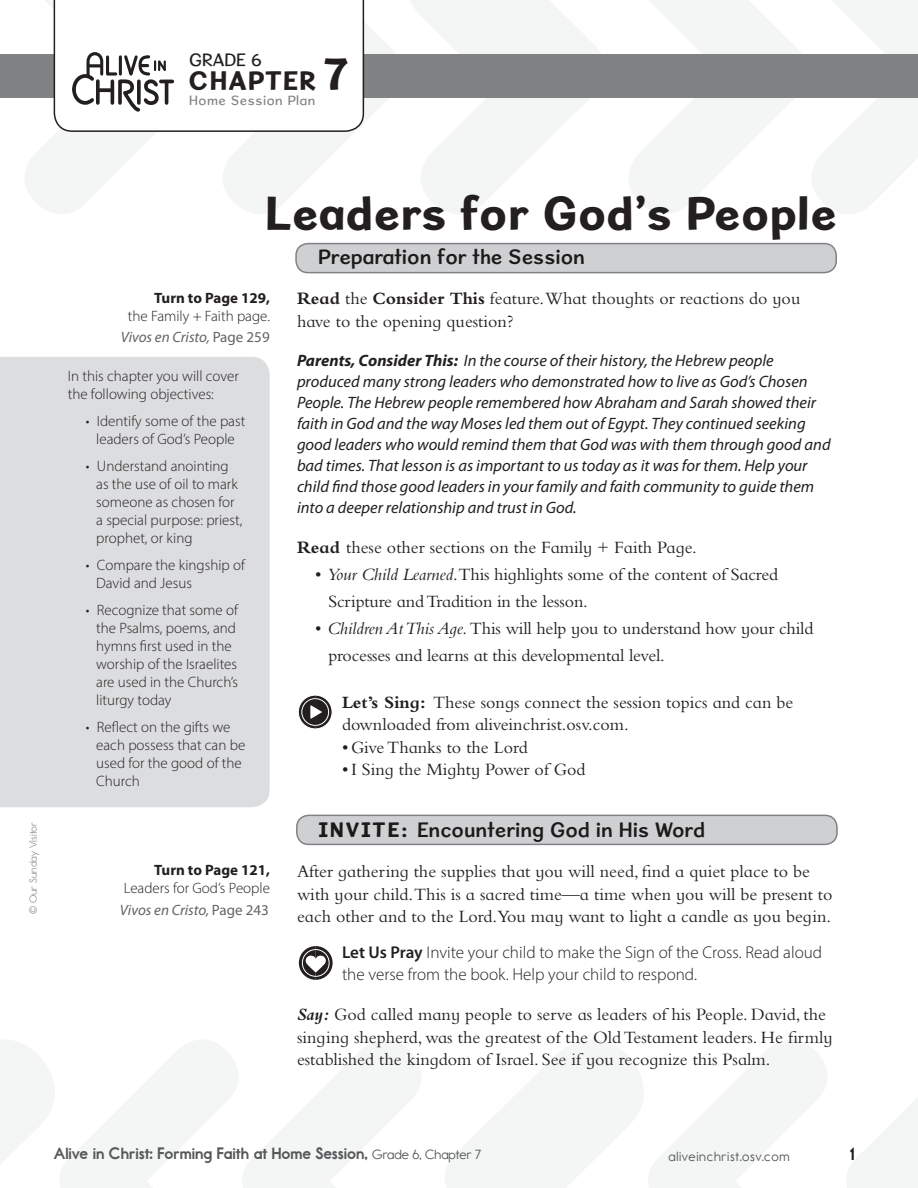
<style>
.page{position:relative;width:918px;height:1188px;background:#fff}
.page>*{position:absolute;margin:0;border:0;box-sizing:border-box;transform-origin:0 0}
.A-head{font:48px "Sweater School Xb";color:#231f20}
.Chapter_Title{font:27px "Sweater School Xb";letter-spacing:.03em;color:#231f20}
.Head_Bar_Runin{font:21px "Sweater School Sb";color:#231f20}
.Head_Bar_Opener{font:21px "Sweater School Sb";color:#231f20}
.Basel_Text_After_Bar{font:18px/22.5px "Bembo Infant MT Std";color:#231f20}
.Bullet_List{font:18px/27px "Bembo Infant MT Std";letter-spacing:-.01em;color:#231f20}
.Feature_Text_Runin{font:18px/22.5px "Bembo Infant MT Std";color:#231f20}
.Feature_Bullet_List{font:18px "Bembo Infant MT Std";color:#231f20}
.Chapter_Grade{font:18px "Sweater School Rg";color:#231f20}
.Folio{font:18px "Report School Hv";color:#231f20}
.Pray_Feature{font:300 17.1px/21.3px "Myriad Pro";color:#231f20}
.Consider_this_Text{font:italic 16.5px/21px "Myriad Pro";color:#231f20}
.Folio_Left{font:16.5px "Report School Hv";color:#57585a}
.Chapter_Box_BL{font:300 15px/18px "Myriad Pro";color:#231f20}
.Chapter_BoxText{font:300 15px/18px "Myriad Pro";color:#231f20}
.t1{font:italic 15px "Myriad Pro";color:#636366}
.SideBar_Reg{font:300 15px "Myriad Pro";color:#231f20}
.Sidebar_Bold{font:700 15px "Myriad Pro";color:#231f20}
.Folio_Web{font:13.5px "Report School Rg";letter-spacing:.05em;color:#57585a}
.Home_Session{font:13.5px "Sweater School Rg";letter-spacing:.04em;color:#808285}
.Copyright{font:10.5px "Report School Rg";color:#97999c}
.s1{font-size:48px}
.s2{font-style:normal}
.s3{font-weight:700}
.s4{font-style:italic}
.s5{font-family:"Sweater School Xb"}
.s6{font-weight:600}
.s7{font-weight:700;font-style:italic}
.s8{font-family:"Report School Rg";font-size:13.5px}
</style>
<div class="page">
<svg style="left:445px;top:1040px;width:473px;height:148px"></svg>
<svg style="left:0;top:1040px;width:421px;height:148px"></svg>
<svg style="left:629px;top:0;width:289px;height:214px"></svg>
<div style="left:0;top:357px;width:270px;height:450px;background:#dcdddf"></div>
<div style="left:0;top:54px;width:918px;height:44px;background:#808285"></div>
<svg style="left:25px;top:0;width:576px;height:214px"></svg>
<svg style="left:298px;top:695px;width:34px;height:34px"></svg>
<svg style="left:299px;top:946px;width:34px;height:34px"></svg>
<div style="left:297px;top:815px;width:540px;height:29px;background:#cfd0d2;border-radius:12px"></div>
<div style="left:296px;top:815px;width:542px;height:30px;border:2px solid #808285;border-radius:12px"></div>
<div style="left:296px;top:244px;width:540px;height:29px;background:#cfd0d2;border-radius:12px"></div>
<div style="left:296px;top:243px;width:541px;height:30px;border:2px solid #808285;border-radius:12px"></div>
<p class="Chapter_Grade" style="left:189px;top:49px;width:74px">GRADE 6</p>
<p class="Chapter_Title" style="left:189px;top:63px;width:161px">CHAPTER <span class="s1">7</span></p>
<p class="Home_Session" style="left:189px;top:92px;width:128px">Home Session Plan</p>
<p class="Copyright" style="left:27px;top:914px;width:93px;rotate:-90deg">© Our Sunday Visitor</p>
<p class="A-head" style="left:265px;top:183px;width:574px">Leaders for God’s People</p>
<p class="Sidebar_Bold" style="left:154px;top:289px;width:117px">Turn to Page 129,</p>
<p class="SideBar_Reg" style="left:128px;top:307px;width:144px">the Family + Faith page.</p>
<p class="t1" style="left:121px;top:328px;width:150px">Vivos en Cristo, <span class="s2">Page 259</span></p>
<p class="Chapter_BoxText" style="left:68px;top:367px;width:173px">In this chapter you will cover the following objectives:</p>
<p class="Chapter_Box_BL" style="left:86px;top:412px;width:161px;text-align:center">• Identify some of the past leaders of God’s People</p>
<p class="Chapter_Box_BL" style="left:96px;top:457px;width:148px;text-indent:-10px">• Understand anointing as the use of oil to mark someone as chosen for a special purpose: priest, prophet, or king</p>
<p class="Chapter_Box_BL" style="left:96px;top:556px;width:150px;text-indent:-10px">• Compare the kingship of<br>David and Jesus</p>
<p class="Chapter_Box_BL" style="left:96px;top:601px;width:143px;text-indent:-10px">• Recognize that some of the Psalms, poems, and hymns first used in the worship of the Israelites are used in the Church’s liturgy today</p>
<p class="Chapter_Box_BL" style="left:96px;top:718px;width:151px;text-indent:-10px">• Reflect on the gifts we each possess that can be used for the good of the<br>Church</p>
<p class="Sidebar_Bold" style="left:154px;top:860px;width:117px">Turn to Page 121,</p>
<p class="SideBar_Reg" style="left:124px;top:879px;width:148px">Leaders for God’s People</p>
<p class="t1" style="left:120px;top:901px;width:150px">Vivos en Cristo, <span class="s2">Page 243</span></p>
<p class="Head_Bar_Opener" style="left:318px;top:244px;width:269px">Preparation for the Session</p>
<p class="Basel_Text_After_Bar" style="left:297px;top:287px;width:505px"><span class="s3">Read</span> the <span class="s3">Consider This</span> feature.What thoughts or reactions do you have to the opening question?</p>
<p class="Consider_this_Text" style="left:297px;top:350px;width:535px"><span class="s3">Parents, Consider This:</span> In the course of their history, the Hebrew people produced many strong leaders who demonstrated how to live as God’s Chosen People. The Hebrew people remembered how Abraham and Sarah showed their faith in God and the way Moses led them out of Egypt. They continued seeking good leaders who would remind them that God was with them through good and bad times. That lesson is as important to us today as it was for them. Help your child find those good leaders in your family and faith community to guide them into a deeper relationship and trust in God.</p>
<p class="Basel_Text_After_Bar" style="left:297px;top:536px;width:401px"><span class="s3">Read</span> these other sections on the Family + Faith Page.</p>
<p class="Bullet_List" style="left:328px;top:561px;width:451px;text-indent:-14px">• <span class="s4">Your Child Learned</span>.This highlights some of the content of Sacred<br>Scripture and Tradition in the lesson.</p>
<p class="Bullet_List" style="left:328px;top:615px;width:486px;text-indent:-14px">• <span class="s4">Children At This Age.</span> This will help you to understand how your child processes and learns at this developmental level.</p>
<p class="Feature_Text_Runin" style="left:342px;top:691px;width:453px"><span class="s3">Let’s Sing:</span> These songs connect the session topics and can be downloaded from aliveinchrist.osv.com.</p>
<p class="Feature_Bullet_List" style="left:342px;top:737px;width:187px">• GiveThanks to the Lord</p>
<p class="Feature_Bullet_List" style="left:342px;top:759px;width:245px">• I Sing the Mighty Power of God</p>
<p class="Head_Bar_Runin" style="left:319px;top:816px;width:388px"><span class="s5">INVITE:</span> Encountering God in His Word</p>
<p class="Basel_Text_After_Bar" style="left:297px;top:860px;width:537px">After gathering the supplies that you will need, find a quiet place to be with your child.This is a sacred time—a time when you will be present to each other and to the Lord.You may want to light a candle as you begin.</p>
<p class="Pray_Feature" style="left:342px;top:942px;width:482px"><span class="s6">Let Us Pray</span> Invite your child to make the Sign of the Cross. Read aloud the verse from the book. Help your child to respond.</p>
<p class="Basel_Text_After_Bar" style="left:297px;top:1003px;width:537px"><span class="s7">Say:</span> God called many people to serve as leaders of his People. David, the singing shepherd, was the greatest of the Old Testament leaders. He firmly established the kingdom of Israel. See if you recognize this Psalm.</p>
<p class="Folio_Left" style="left:54px;top:1143px;width:429px">Alive in Christ: Forming Faith at Home Session, <span class="s8">Grade 6, Chapter 7</span></p>
<p class="Folio_Web" style="left:669px;top:1149px;width:123px">aliveinchrist.osv.com</p>
<p class="Folio" style="left:850px;top:1143px;width:6px">1</p>
</div>
